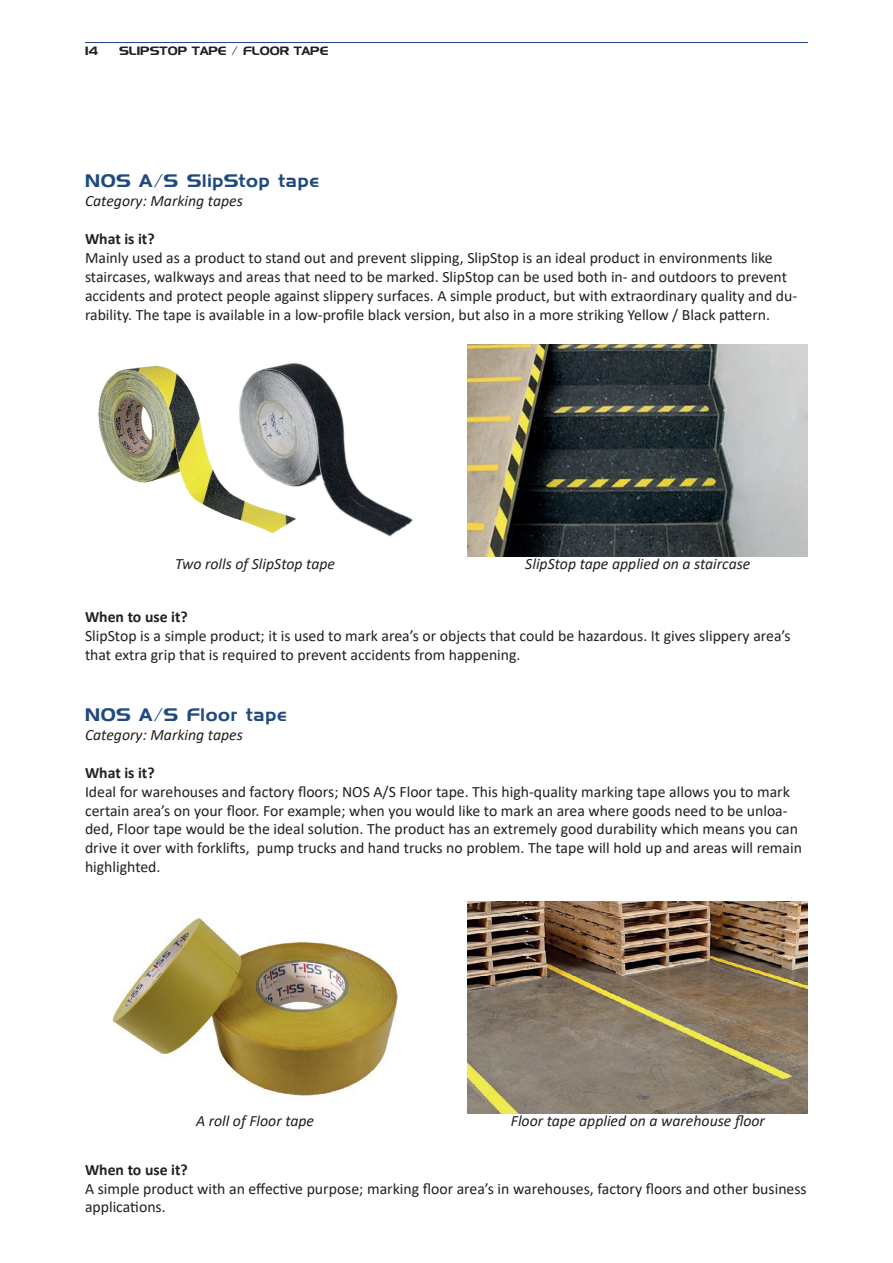
<style>
.page{position:relative;width:893px;height:1263px;background:#fff}
.page>*{position:absolute;margin:0;border:0;box-sizing:border-box;transform-origin:0 0}
.t1{font:18px "Denmark";letter-spacing:.04em;color:#204a7f}
.t2{font:15.75px/18.9px "Calibri";color:#231f20}
.t3{font:italic 15.75px "Calibri";color:#231f20}
.t4{font:700 15.75px "Calibri";color:#231f20}
.t5{font:12px "Denmark";color:#231f20}
</style>
<div class="page">
<img style="left:468px;top:344px;width:340px;height:213px">
<img style="left:468px;top:901px;width:340px;height:213px">
<img style="left:348px;top:469px;width:65px;height:68px">
<img style="left:98px;top:363px;width:250px;height:171px">
<img style="left:112px;top:918px;width:286px;height:178px">
<hr style="left:85px;top:42px;width:723px;height:1px;background:#253f8e">
<p class="t5" style="left:85px;top:44px;width:15px">14</p>
<p class="t5" style="left:119px;top:44px;width:211px">SLIPSTOP TAPE / FLOOR TAPE</p>
<p class="t1" style="left:85px;top:170px;width:236px">NOS A/S SlipStop tape</p>
<p class="t3" style="left:85px;top:190px;width:159px">Category: Marking tapes</p>
<p class="t4" style="left:85px;top:228px;width:71px">What is it?</p>
<p class="t2" style="left:85px;top:248px;width:714px">Mainly used as a product to stand out and prevent slipping, SlipStop is an ideal product in environments like staircases, walkways and areas that need to be marked. SlipStop can be used both in- and outdoors to prevent accidents and protect people against slippery surfaces. A simple product, but with extraordinary quality and du&shy;rability. The tape is available in a low-profile black version, but also in a more striking Yellow / Black pattern.</p>
<p class="t3" style="left:175px;top:553px;width:161px">Two rolls of SlipStop tape</p>
<p class="t3" style="left:525px;top:553px;width:227px">SlipStop tape applied on a staircase</p>
<p class="t4" style="left:85px;top:606px;width:104px">When to use it?</p>
<p class="t2" style="left:85px;top:626px;width:707px">SlipStop is a simple product; it is used to mark area’s or objects that could be hazardous. It gives slippery area’s that extra grip that is required to prevent accidents from happening.</p>
<p class="t1" style="left:85px;top:704px;width:203px">NOS A/S Floor tape</p>
<p class="t3" style="left:85px;top:724px;width:159px">Category: Marking tapes</p>
<p class="t4" style="left:85px;top:761px;width:71px">What is it?</p>
<p class="t2" style="left:85px;top:781px;width:718px">Ideal for warehouses and factory floors; NOS A/S Floor tape. This high-quality marking tape allows you to mark certain area’s on your floor. For example; when you would like to mark an area where goods need to be unloa&shy;ded, Floor tape would be the ideal solution. The product has an extremely good durability which means you can drive it over with forklifts, pump trucks and hand trucks no problem. The tape will hold up and areas will remain highlighted.</p>
<p class="t3" style="left:196px;top:1109px;width:120px">A roll of Floor tape</p>
<p class="t3" style="left:511px;top:1109px;width:256px">Floor tape applied on a warehouse floor</p>
<p class="t4" style="left:85px;top:1158px;width:104px">When to use it?</p>
<p class="t2" style="left:85px;top:1178px;width:723px">A simple product with an effective purpose; marking floor area’s in warehouses, factory floors and other business applications.</p>
</div>
